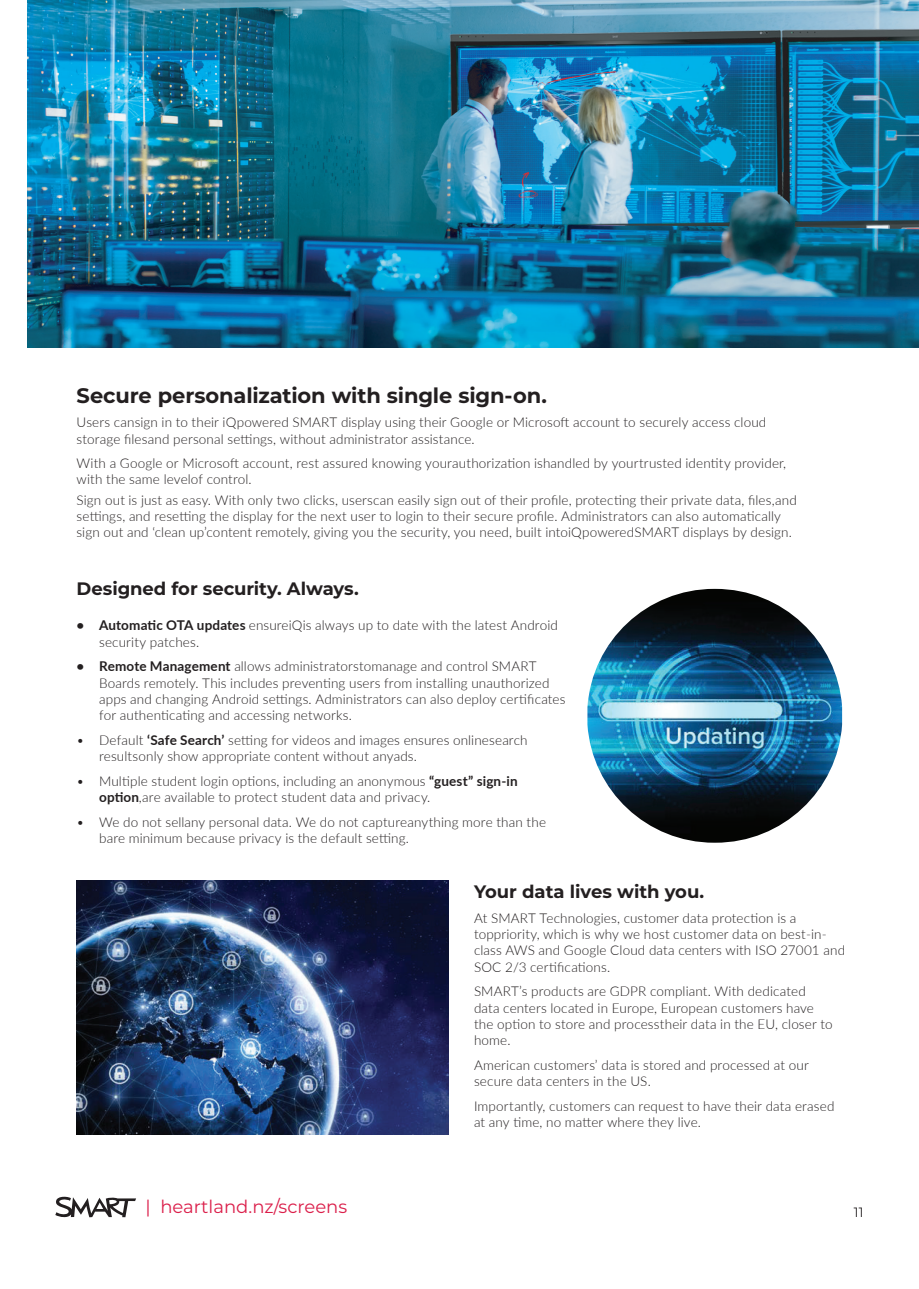
<style>
.page{position:relative;width:919px;height:1289px;background:#fff}
.page>*{position:absolute;margin:0;border:0;box-sizing:border-box;transform-origin:0 0}
.t1{font:700 21px "Montserrat";letter-spacing:-.01em;color:#231f20}
.t2{font:700 18px "Montserrat";color:#231f20}
.t3{font:18px "Montserrat";color:#db1e4a}
.t4{font:300 13.5px/16.2px "Lato";letter-spacing:.01em;color:#231f20}
.t5{font:13.5px "Montserrat";color:#231f20}
.s1{font-weight:700}
</style>
<div class="page">
<svg style="left:55px;top:1196px;width:81px;height:22px"></svg>
<img style="left:28px;top:0;width:890px;height:348px">
<img style="left:77px;top:880px;width:371px;height:254px">
<img style="left:587px;top:589px;width:255px;height:253px">
<h1 class="t1" style="left:77px;top:380px;width:472px">Secure personalization with single sign-on.</h1>
<p class="t4" style="left:77px;top:414px;width:691px">Users cansign in to their iQpowered SMART display using their Google or Microsoft account to securely access cloud storage filesand personal settings, without administrator assistance.</p>
<p class="t4" style="left:77px;top:455px;width:711px">With a Google or Microsoft account, rest assured knowing yourauthorization ishandled by yourtrusted identity provider, with the same levelof control.</p>
<p class="t4" style="left:77px;top:491px;width:721px">Sign out is just as easy. With only two clicks, userscan easily sign out of their profile, protecting their private data, files,and settings, and resetting the display for the next user to login to their secure profile. Administrators can also automatically sign out and ‘clean up’content remotely, giving you the security, you need, built intoiQpoweredSMART displays by design.</p>
<h2 class="t2" style="left:77px;top:575px;width:284px">Designed for security. Always.</h2>
<p class="t4" style="left:99px;top:617px;width:460px;text-indent:-23px"><span class="s1">• Automatic OTA updates</span> ensureiQis always up to date with the latest Android security patches.</p>
<p class="t4" style="left:99px;top:658px;width:468px;text-indent:-23px"><span class="s1">• Remote Management</span> allows administratorstomanage and control SMART Boards remotely. This includes preventing users from installing unauthorized apps and changing Android settings. Administrators can also deploy certificates for authenticating and accessing networks.</p>
<p class="t4" style="left:99px;top:731px;width:430px;text-indent:-22px">• Default <span class="s1">‘Safe Search’</span> setting for videos and images ensures onlinesearch resultsonly show appropriate content without anyads.</p>
<p class="t4" style="left:99px;top:772px;width:420px;text-indent:-23px">• Multiple student login options, including an anonymous <span class="s1">“guest” sign-in option</span>,are available to protect student data and privacy.</p>
<p class="t4" style="left:99px;top:813px;width:448px;text-indent:-23px">• We do not sellany personal data. We do not captureanything more than the bare minimum because privacy is the default setting.</p>
<h2 class="t2" style="left:474px;top:878px;width:232px">Your data lives with you.</h2>
<p class="t4" style="left:474px;top:909px;width:372px">At SMART Technologies, customer data protection is a toppriority, which is why we host customer data on best-in&shy;class AWS and Google Cloud data centers with ISO 27001 and SOC 2/3 certifications.</p>
<p class="t4" style="left:474px;top:982px;width:360px">SMART’s products are GDPR compliant. With dedicated data centers located in Europe, European customers have the option to store and processtheir data in the EU, closer to home.</p>
<p class="t4" style="left:474px;top:1056px;width:336px">American customers’ data is stored and processed at our secure data centers in the US.</p>
<p class="t4" style="left:474px;top:1097px;width:362px">Importantly, customers can request to have their data erased at any time, no matter where they live.</p>
<h2 class="t3" style="left:145px;top:1193px;width:203px">| heartland.nz/screens</h2>
<p class="t5" style="left:853px;top:1202px;width:11px">11</p>
</div>
